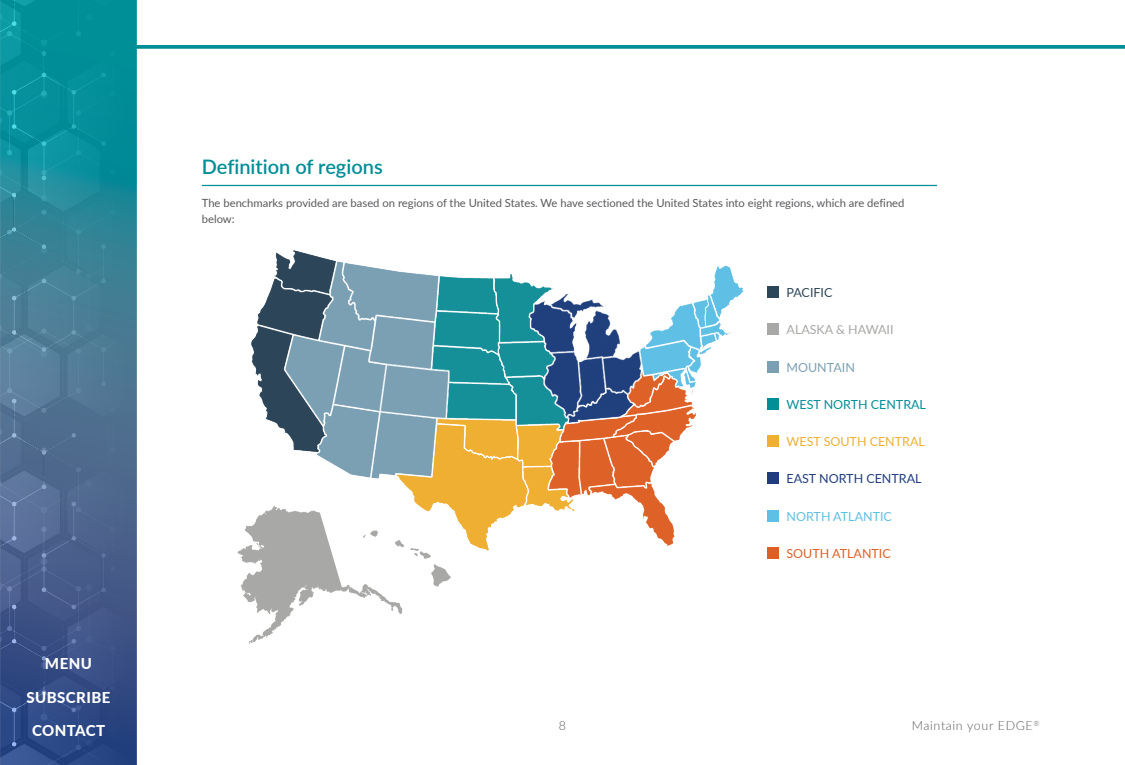
<style>
.page{position:relative;width:1125px;height:765px;background:#fff}
.page>*{position:absolute;margin:0;border:0;box-sizing:border-box;transform-origin:0 0}
.t1{font:600 20px "Lato";color:#008e97}
.t2{font:800 15px "Lato";letter-spacing:.03em;color:#fff}
.t3{font:300 12.5px "Lato";letter-spacing:.05em;color:#58595b}
.t4{font:12.5px "Lato";color:#008e97}
.t5{font:12.5px "Lato";color:#1f3d7c}
.t6{font:12.5px "Lato";color:#eeaf32}
.t7{font:12.5px "Lato";color:#dc6026}
.t8{font:12.5px "Lato";color:#5fbfe4}
.t9{font:12.5px "Lato";color:#a8a9a6}
.t10{font:12.5px "Lato";color:#7ba0b3}
.t11{font:12.5px "Lato";color:#2d4657}
.t12{font:11.25px/16.2px "Lato";color:#58595b}
</style>
<div class="page">
<svg style="left:137px;top:45px;width:988px;height:4px;background:#0f949d"></svg>
<img style="left:237px;top:250px;width:507px;height:394px">
<hr style="left:202px;top:185px;width:735px;height:1px;background:#008e97">
<div style="left:768px;top:286px;width:11px;height:12px;background:#2d4657"></div>
<div style="left:768px;top:398px;width:11px;height:11px;background:#008e97"></div>
<div style="left:768px;top:547px;width:11px;height:12px;background:#dc6026"></div>
<div style="left:768px;top:361px;width:11px;height:11px;background:#7ba0b3"></div>
<div style="left:768px;top:473px;width:11px;height:11px;background:#1f3d7c"></div>
<div style="left:768px;top:436px;width:11px;height:11px;background:#eeaf32"></div>
<div style="left:768px;top:510px;width:11px;height:11px;background:#5fbfe4"></div>
<div style="left:768px;top:324px;width:11px;height:11px;background:#a8a9a6"></div>
<img style="left:0;top:0;width:137px;height:765px">
<h2 class="t2" style="left:45px;top:652px;width:48px">MENU</h2>
<h2 class="t2" style="left:26px;top:686px;width:85px">SUBSCRIBE</h2>
<h2 class="t2" style="left:32px;top:720px;width:75px">CONTACT</h2>
<h1 class="t1" style="left:202px;top:152px;width:182px">Definition of regions</h1>
<p class="t12" style="left:202px;top:194px;width:704px">The benchmarks provided are based on regions of the United States. We have sectioned the United States into eight regions, which are defined below:</p>
<p class="t11" style="left:787px;top:284px;width:47px">PACIFIC</p>
<p class="t9" style="left:787px;top:321px;width:109px">ALASKA &amp; HAWAII</p>
<p class="t10" style="left:787px;top:358px;width:70px">MOUNTAIN</p>
<p class="t4" style="left:787px;top:395px;width:141px">WEST NORTH CENTRAL</p>
<p class="t6" style="left:787px;top:433px;width:140px">WEST SOUTH CENTRAL</p>
<p class="t5" style="left:787px;top:470px;width:137px">EAST NORTH CENTRAL</p>
<p class="t8" style="left:787px;top:507px;width:107px">NORTH ATLANTIC</p>
<p class="t7" style="left:787px;top:545px;width:106px">SOUTH ATLANTIC</p>
<p class="t3" style="left:559px;top:717px;width:9px">8</p>
<p class="t3" style="left:912px;top:717px;width:129px">Maintain your EDGE<sup>®</sup></p>
</div>
